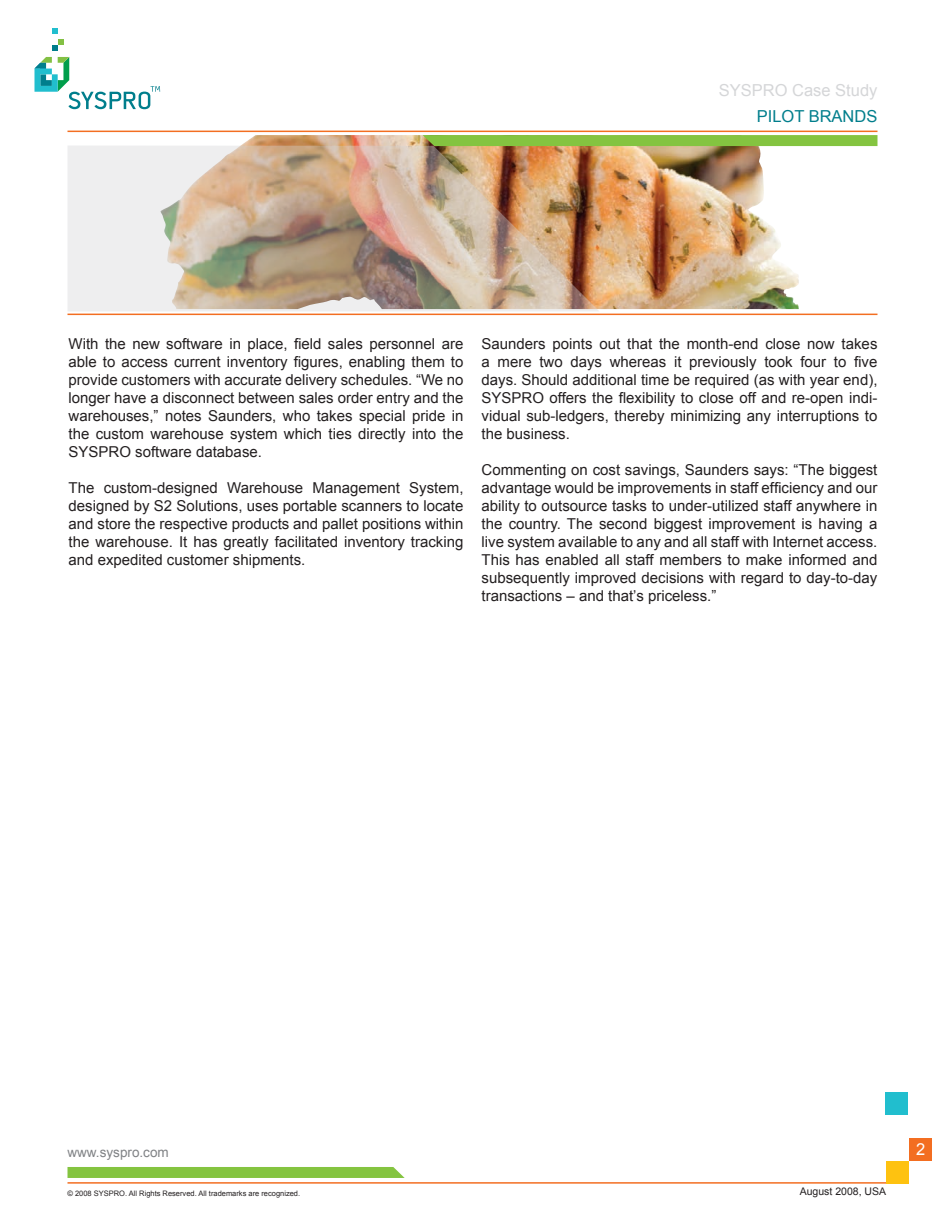
<style>
.page{position:relative;width:945px;height:1215px;background:#fff}
.page>*{position:absolute;margin:0;border:0;box-sizing:border-box;transform-origin:0 0}
.t1{font:16.5px "Arial";color:#d5d6d8}
.t2{font:16.5px "Arial";color:#007e8c}
.Page_No{font:16.5px "Arial";color:#fff}
.t3{font:15px/18px "Arial";color:#231f20;text-align:justify}
.t4{font:13.5px "Arial";color:#808285}
.Page_No-2{font:10.5px "Arial";color:#231f20}
.t5{font:7.5px "Arial";color:#231f20}
</style>
<div class="page">
<hr style="left:68px;top:1182px;width:821px;height:2px;background:#f36e21">
<hr style="left:68px;top:314px;width:810px;height:1px;background:#f36e21">
<hr style="left:68px;top:131px;width:810px;height:1px;background:#f36e21">
<div style="left:68px;top:1167px;width:337px;height:11px;background:#84c440"></div>
<div style="left:886px;top:1161px;width:23px;height:23px;background:#fec210"></div>
<div style="left:909px;top:1138px;width:23px;height:23px;background:#f36e21"></div>
<div style="left:885px;top:1092px;width:23px;height:23px;background:#21bece"></div>
<svg style="left:52px;top:40px;width:11px;height:11px"></svg>
<svg style="left:52px;top:28px;width:6px;height:6px"></svg>
<svg style="left:35px;top:57px;width:125px;height:52px"></svg>
<img style="left:242px;top:135px;width:557px;height:174px">
<div style="left:423px;top:135px;width:455px;height:11px;background:#84c440"></div>
<img style="left:68px;top:145px;width:532px;height:166px">
<p class="t1" style="left:719px;top:81px;width:160px">SYSPRO Case Study</p>
<p class="t2" style="left:757px;top:107px;width:122px">PILOT BRANDS</p>
<p class="t3" style="left:69px;top:335px;width:396px">With the new software in place, field sales personnel are able to access current inventory figures, enabling them to provide customers with accurate delivery schedules. “We no longer have a disconnect between sales order entry and the warehouses,” notes Saunders, who takes special pride in the custom warehouse system which ties directly into the SYSPRO software database.</p>
<p class="t3" style="left:69px;top:479px;width:396px">The custom-designed Warehouse Management System, designed by S2 Solutions, uses portable scanners to locate and store the respective products and pallet positions within the warehouse. It has greatly facilitated inventory tracking and expedited customer shipments.</p>
<p class="t3" style="left:482px;top:335px;width:397px">Saunders points out that the month-end close now takes a mere two days whereas it previously took four to five days. Should additional time be required (as with year end), SYSPRO offers the flexibility to close off and re-open indi&shy;vidual sub-ledgers, thereby minimizing any interruptions to the business.</p>
<p class="t3" style="left:482px;top:461px;width:398px">Commenting on cost savings, Saunders says: “The biggest advantage would be improvements in staff efficiency and our ability to outsource tasks to under-utilized staff anywhere in the country. The second biggest improvement is having a live system available to any and all staff with Internet access.<br>This has enabled all staff members to make informed and subsequently improved decisions with regard to day-to-day transactions – and that’s priceless.”</p>
<p class="t4" style="left:68px;top:1145px;width:103px">www.syspro.com</p>
<p class="t5" style="left:68px;top:1189px;width:234px">© 2008 SYSPRO. All Rights Reserved. All trademarks are recognized.</p>
<p class="Page_No-2" style="left:800px;top:1185px;width:88px">August 2008, USA</p>
<p class="Page_No" style="left:916px;top:1140px;width:11px">2</p>
</div>
